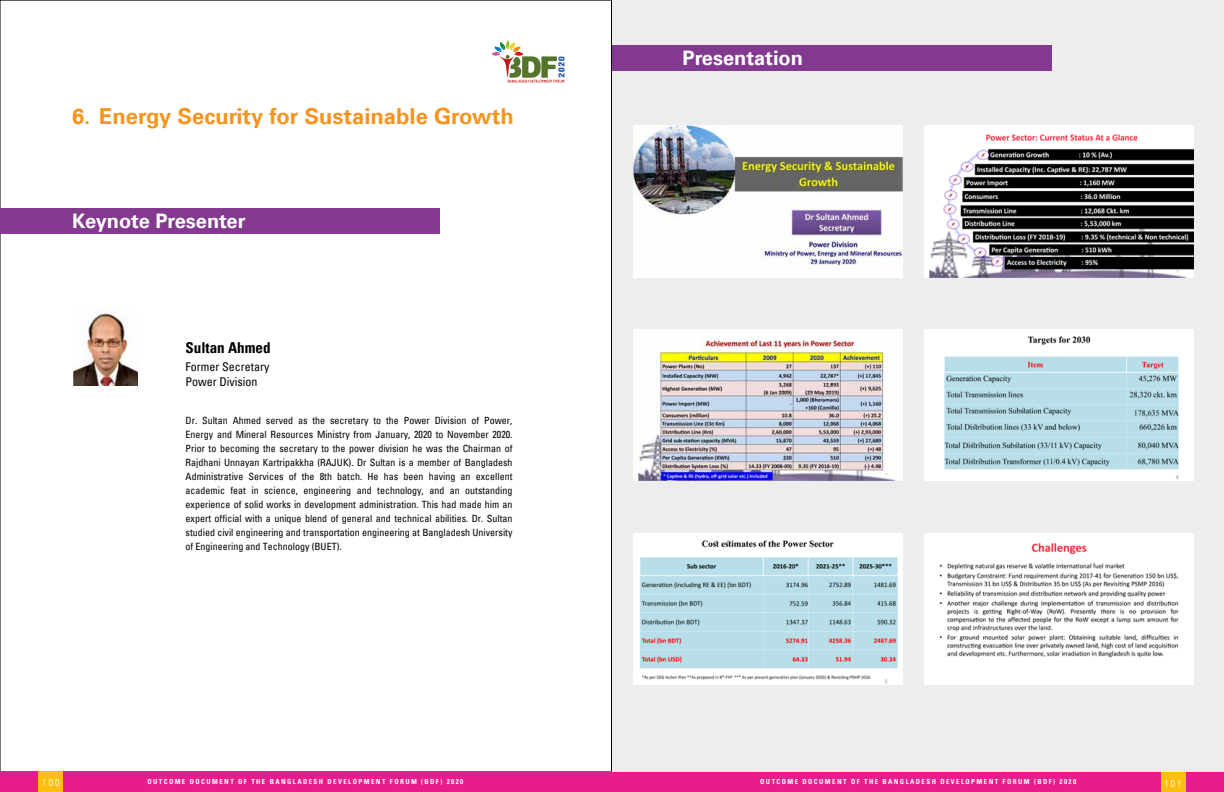
<style>
.page{position:relative;width:1224px;height:792px;background:#fff}
.page>*{position:absolute;margin:0;border:0;box-sizing:border-box;transform-origin:0 0}
.t1{font:700 22px "Univers LT";color:#f7941e}
.t2{font:700 20px "Univers LT";color:#fff}
.t3{font:700 condensed 15px "Univers";color:#000}
.t4{font:condensed 12px/14.4px "Univers";color:#000}
.t5{font:condensed 10px/14px "Univers";color:#000;text-align:justify}
.t6{font:300 condensed 10px "Univers LT";letter-spacing:.2em;color:#fff}
.t7{font:700 condensed 7px "Univers LT";letter-spacing:.2em;color:#fff}
</style>
<div class="page">
<div style="left:0;top:772px;width:612px;height:20px;background:#e91c8b"></div>
<div style="left:612px;top:772px;width:612px;height:20px;background:#e91c8b"></div>
<div style="left:39px;top:772px;width:24px;height:20px;background:#febe10"></div>
<div style="left:1161px;top:772px;width:24px;height:20px;background:#febe10"></div>
<svg style="left:492px;top:40px;width:73px;height:43px"></svg>
<div style="left:0;top:209px;width:440px;height:25px;background:#82398f"></div>
<img style="left:73px;top:309px;width:64px;height:77px">
<div style="left:612px;top:0;width:612px;height:772px;background:#ededed"></div>
<img style="left:634px;top:126px;width:269px;height:151px">
<img style="left:925px;top:126px;width:269px;height:151px">
<img style="left:634px;top:329px;width:269px;height:152px">
<img style="left:925px;top:329px;width:269px;height:152px">
<img style="left:634px;top:533px;width:269px;height:152px">
<img style="left:925px;top:533px;width:269px;height:152px">
<div style="left:612px;top:45px;width:440px;height:25px;background:#82398f"></div>
<h1 class="t1" style="left:72px;top:103px;width:443px">6. Energy Security for Sustainable Growth</h1>
<h2 class="t2" style="left:72px;top:209px;width:175px">Keynote Presenter</h2>
<h3 class="t3" style="left:186px;top:339px;width:87px">Sultan Ahmed</h3>
<p class="t4" style="left:186px;top:360px;width:85px">Former Secretary<br>Power Division</p>
<p class="t5" style="left:186px;top:414px;width:328px">Dr. Sultan Ahmed served as the secretary to the Power Division of Power, Energy and Mineral Resources Ministry from January, 2020 to November 2020.<br>Prior to becoming the secretary to the power division he was the Chairman of Rajdhani Unnayan Kartripakkha (RAJUK). Dr Sultan is a member of Bangladesh Administrative Services of the 8th batch. He has been having an excellent academic feat in science, engineering and technology, and an outstanding experience of solid works in development administration. This had made him an expert official with a unique blend of general and technical abilities. Dr. Sultan studied civil engineering and transportation engineering at Bangladesh University of Engineering and Technology (BUET).</p>
<h2 class="t2" style="left:683px;top:46px;width:122px">Presentation</h2>
<p class="t6" style="left:42px;top:776px;width:19px">100</p>
<p class="t6" style="left:1164px;top:777px;width:19px">101</p>
<p class="t7" style="left:148px;top:777px;width:317px">OUTCOME DOCUMENT OF THE BANGLADESH DEVELOPMENT FORUM (BDF) 2020</p>
<p class="t7" style="left:760px;top:777px;width:317px">OUTCOME DOCUMENT OF THE BANGLADESH DEVELOPMENT FORUM (BDF) 2020</p>
</div>
